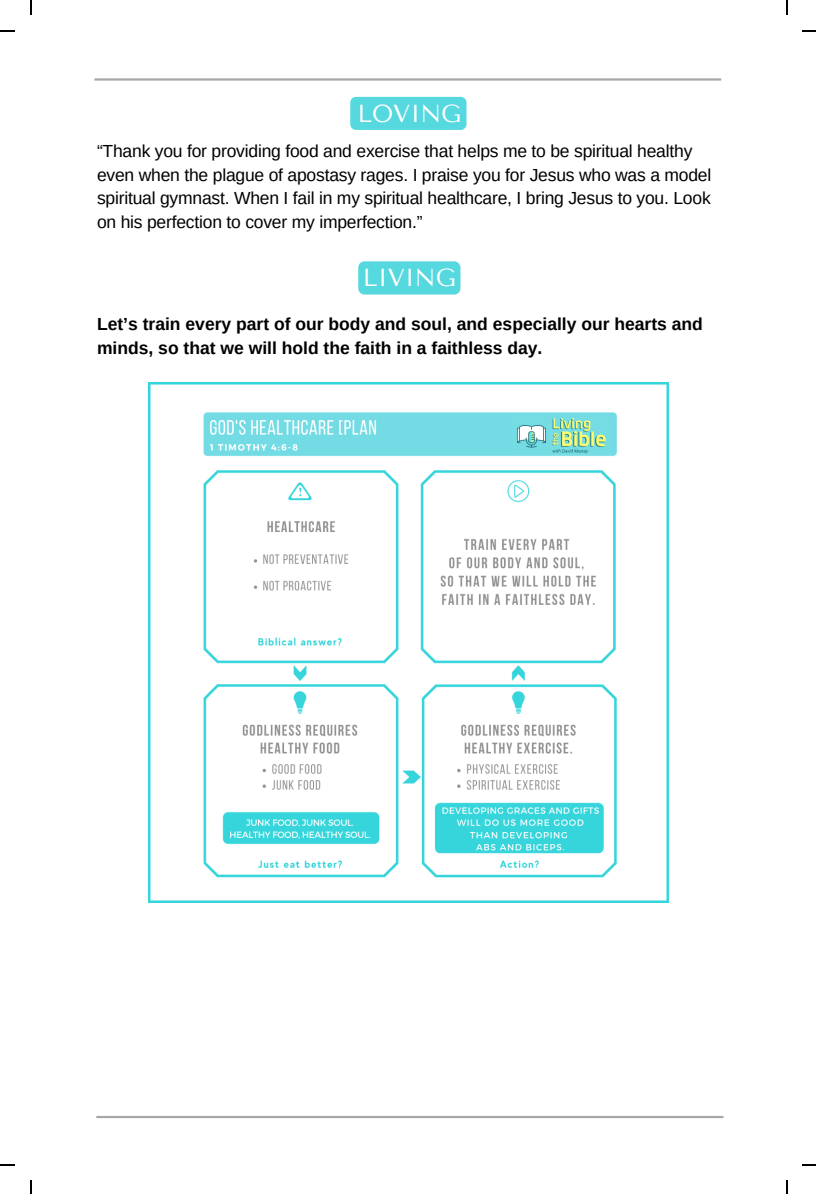
<style>
.page{position:relative;width:816px;height:1194px;background:#fff}
.page>*{position:absolute;margin:0;border:0;box-sizing:border-box;transform-origin:0 0}
.t1{font:24.5px "Tenor Sans";color:#fff}
.t2{font:17.5px/23.6px "Arimo";letter-spacing:-.01em;color:#000}
.t3{font:700 17.5px/23.6px "Arimo";color:#000}
</style>
<div class="page">
<div style="left:350px;top:97px;width:116px;height:33px;background:#56d8df;border-radius:6px"></div>
<div style="left:358px;top:261px;width:102px;height:33px;background:#56d8df;border-radius:6px"></div>
<svg style="left:94px;top:78px;width:627px;height:3px;background:#bcbcbc"></svg>
<svg style="left:96px;top:1116px;width:627px;height:2px"></svg>
<img style="left:148px;top:382px;width:520px;height:520px">
<svg style="left:30px;top:0;width:2px;height:14px"></svg>
<svg style="left:0;top:30px;width:14px;height:2px"></svg>
<svg style="left:786px;top:0;width:2px;height:14px"></svg>
<svg style="left:802px;top:30px;width:14px;height:2px"></svg>
<svg style="left:30px;top:1180px;width:2px;height:14px"></svg>
<svg style="left:0;top:1164px;width:14px;height:2px"></svg>
<svg style="left:786px;top:1180px;width:2px;height:14px"></svg>
<svg style="left:802px;top:1164px;width:14px;height:2px"></svg>
<h1 class="t1" style="left:357px;top:99px;width:105px">LOVING</h1>
<p class="t2" style="left:97px;top:139px;width:615px">“Thank you for providing food and exercise that helps me to be spiritual healthy even when the plague of apostasy rages. I praise you for Jesus who was a model spiritual gymnast. When I fail in my spiritual healthcare, I bring Jesus to you. Look on his perfection to cover my imperfection.”</p>
<h1 class="t1" style="left:363px;top:263px;width:94px">LIVING</h1>
<p class="t3" style="left:97px;top:312px;width:607px">Let’s train every part of our body and soul, and especially our hearts and minds, so that we will hold the faith in a faithless day.</p>
</div>
